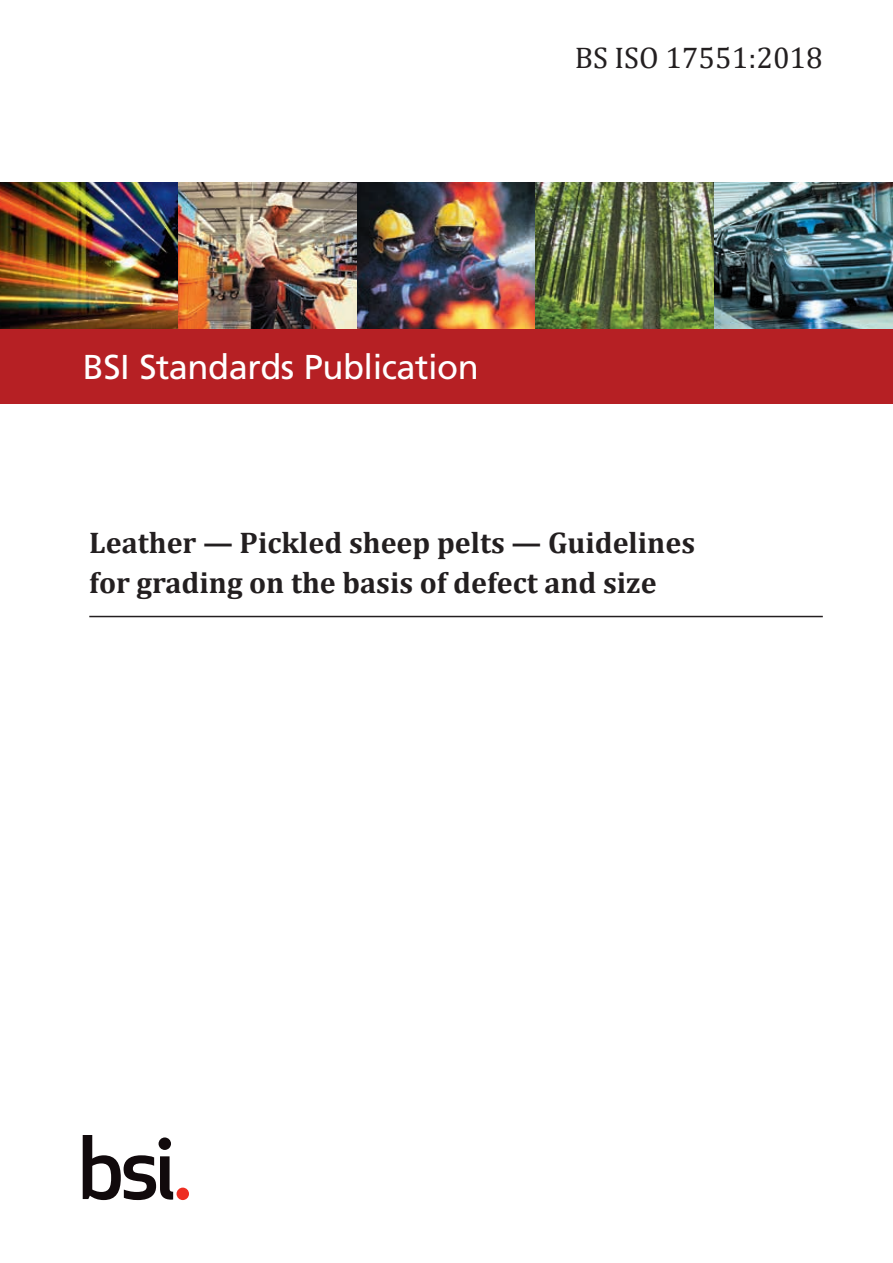
<style>
.page{position:relative;width:893px;height:1263px;background:#fff}
.page>*{position:absolute;margin:0;border:0;box-sizing:border-box;transform-origin:0 0}
.t1{font:34.5px "Frutiger LT Std";letter-spacing:-.015em;color:#fff}
.BS_Cover_Title_A{font:700 30px/40.5px "Cambria";color:#231f20}
.t2{font:30px "Cambria";color:#231f20}
</style>
<div class="page">
<img style="left:0;top:183px;width:179px;height:146px">
<img style="left:179px;top:183px;width:178px;height:146px">
<img style="left:357px;top:183px;width:179px;height:146px">
<img style="left:536px;top:183px;width:178px;height:146px">
<img style="left:714px;top:183px;width:179px;height:146px">
<div style="left:0;top:329px;width:893px;height:75px;background:#b62024"></div>
<svg style="left:83px;top:1135px;width:90px;height:65px"></svg>
<div style="left:177px;top:1187px;width:12px;height:13px;background:#ee2e22;border-radius:50%"></div>
<hr style="left:89px;top:616px;width:734px;height:1px;background:#231f20">
<p class="t2" style="left:575px;top:40px;width:250px">BS ISO 17551:2018</p>
<p class="t1" style="left:83px;top:347px;width:397px">BSI Standards Publication</p>
<p class="BS_Cover_Title_A" style="left:89px;top:521px;width:607px">Leather — Pickled sheep pelts — Guidelines for grading on the basis of defect and size</p>
</div>
